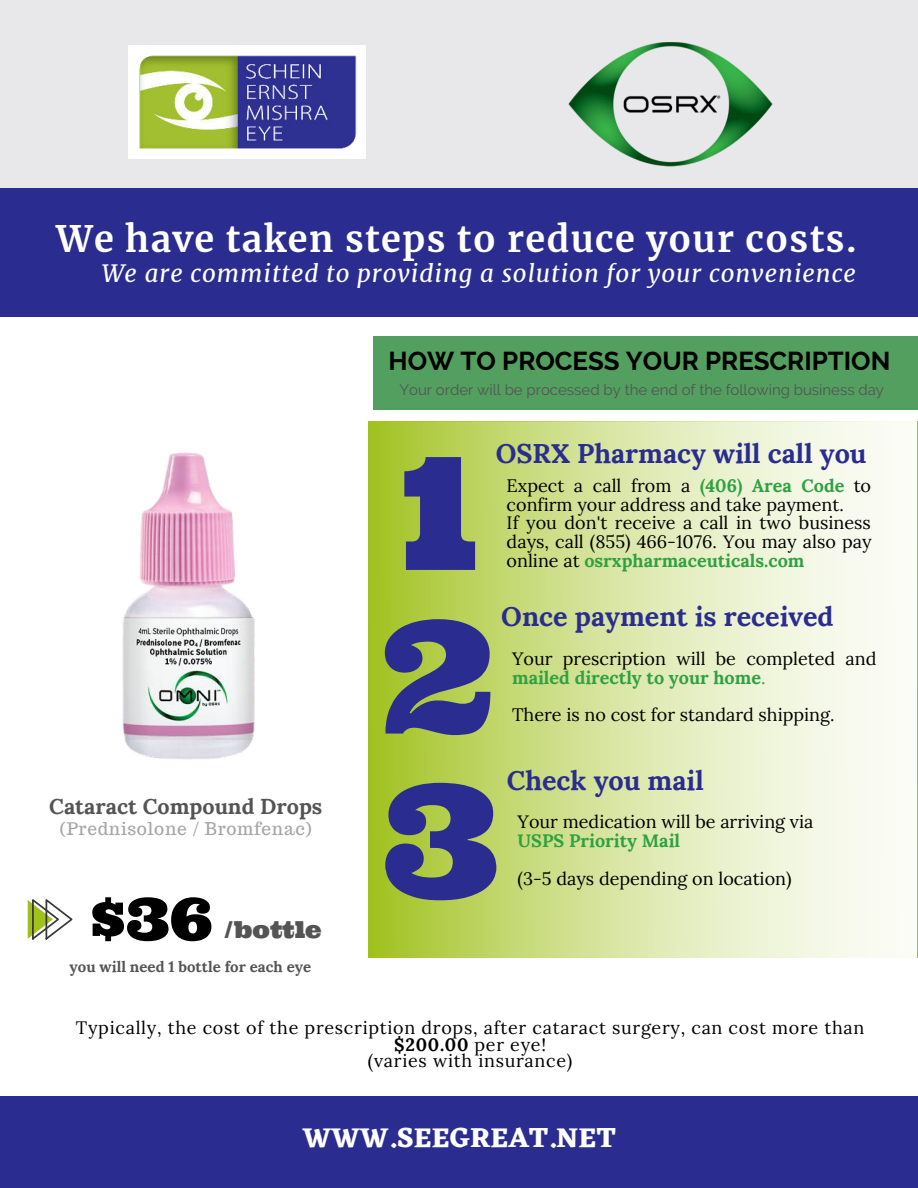
<style>
.page{position:relative;width:918px;height:1188px;background:#fff}
.page>*{position:absolute;margin:0;border:0;box-sizing:border-box;transform-origin:0 0}
.t1{font:156.9px "Ultra";color:#2a2d8f}
.t2{font:58.65px "Ultra";color:#000}
.t3{font:700 36px "Merriweather";letter-spacing:.04em;color:#fff}
.t4{font:700 28.2px "Eczar";color:#fff}
.t5{font:700 27px "Lora";color:#2a2d8f}
.t6{font:700 25.8px "Raleway";color:#000}
.t7{font:italic 24px "Merriweather";letter-spacing:.04em;color:#fff}
.t8{font:23.4px "Ultra";color:#545454}
.t9{font:700 21.6px "Lora";color:#545454}
.t10{font:18px/18.9px "Lora";color:#000}
.t11{font:18px/16.8px "Lora";letter-spacing:.04em;color:#000;text-align:center}
.t12{font:700 18px "Lora";color:#2fa141}
.t13{font:17.25px "Trocchi";letter-spacing:.04em;color:#a6a6a6}
.t14{font:15px "Raleway";color:#545454}
.t15{font:700 15px "Lora";color:#545454}
.s1{font-weight:700;color:#2fa141}
.s2{color:#2fa141}
.s3{font-weight:700}
</style>
<div class="page">
<div style="left:0;top:0;width:917px;height:288px;background:#e8e7ea"></div>
<div style="left:0;top:188px;width:918px;height:128px;background:#2a2d8f"></div>
<img style="left:128px;top:45px;width:238px;height:114px">
<svg style="left:28px;top:899px;width:45px;height:41px"></svg>
<img style="left:122px;top:452px;width:133px;height:308px">
<img style="left:568px;top:42px;width:205px;height:125px">
<div style="left:0;top:1096px;width:918px;height:92px;background:#2a2d8f"></div>
<svg style="left:368px;top:422px;width:550px;height:535px;background:#d8e5a3"></svg>
<div style="left:374px;top:337px;width:544px;height:73px;background:#539f5f"></div>
<h3 class="t3" style="left:56px;top:214px;width:802px">We have taken steps to reduce your costs.</h3>
<h3 class="t7" style="left:102px;top:257px;width:755px">We are committed to providing a solution for your convenience</h3>
<h3 class="t6" style="left:389px;top:346px;width:503px">HOW TO PROCESS YOUR PRESCRIPTION</h3>
<p class="t14" style="left:399px;top:381px;width:486px">Your order will be processed by the end of the following business day</p>
<h1 class="t1" style="left:400px;top:412px;width:79px">1</h1>
<h3 class="t5" style="left:496px;top:430px;width:372px">OSRX Pharmacy will call you</h3>
<p class="t10" style="left:507px;top:475px;width:366px">Expect a call from a <span class="s1">(406) Area Code</span> to confirm your address and take payment.<br>If you don't receive a call in two business days, call (855) 466-1076. You may also pay online at <span class="s1">osrxpharmaceuticals.com</span></p>
<p class="t9" style="left:49px;top:788px;width:275px">Cataract Compound Drops</p>
<p class="t13" style="left:60px;top:817px;width:254px">(Prednisolone / Bromfenac)</p>
<h2 class="t2" style="left:91px;top:881px;width:124px">$36</h2>
<p class="t8" style="left:223px;top:914px;width:100px">/bottle</p>
<p class="t15" style="left:70px;top:954px;width:243px">you will need 1 bottle for each eye</p>
<h1 class="t1" style="left:383px;top:575px;width:113px">2</h1>
<h3 class="t5" style="left:501px;top:594px;width:334px">Once payment is received</h3>
<p class="t10" style="left:512px;top:648px;width:366px">Your prescription will be completed and <span class="s1">mailed directly to your home</span><span class="s2">.</span></p>
<p class="t10" style="left:512px;top:704px;width:324px">There is no cost for standard shipping.</p>
<h1 class="t1" style="left:382px;top:739px;width:119px">3</h1>
<h3 class="t5" style="left:507px;top:757px;width:199px">Check you mail</h3>
<p class="t10" style="left:518px;top:811px;width:297px">Your medication will be arriving via</p>
<p class="t12" style="left:518px;top:826px;width:164px">USPS Priority Mail</p>
<p class="t10" style="left:518px;top:868px;width:275px">(3-5 days depending on location)</p>
<p class="t11" style="left:76px;top:1018px;width:790px">Typically, the cost of the prescription drops, after cataract surgery, can cost more than <span class="s3">$200.00</span> per eye!<br>(varies with insurance)</p>
<h3 class="t4" style="left:302px;top:1120px;width:315px">WWW.SEEGREAT.NET</h3>
</div>
